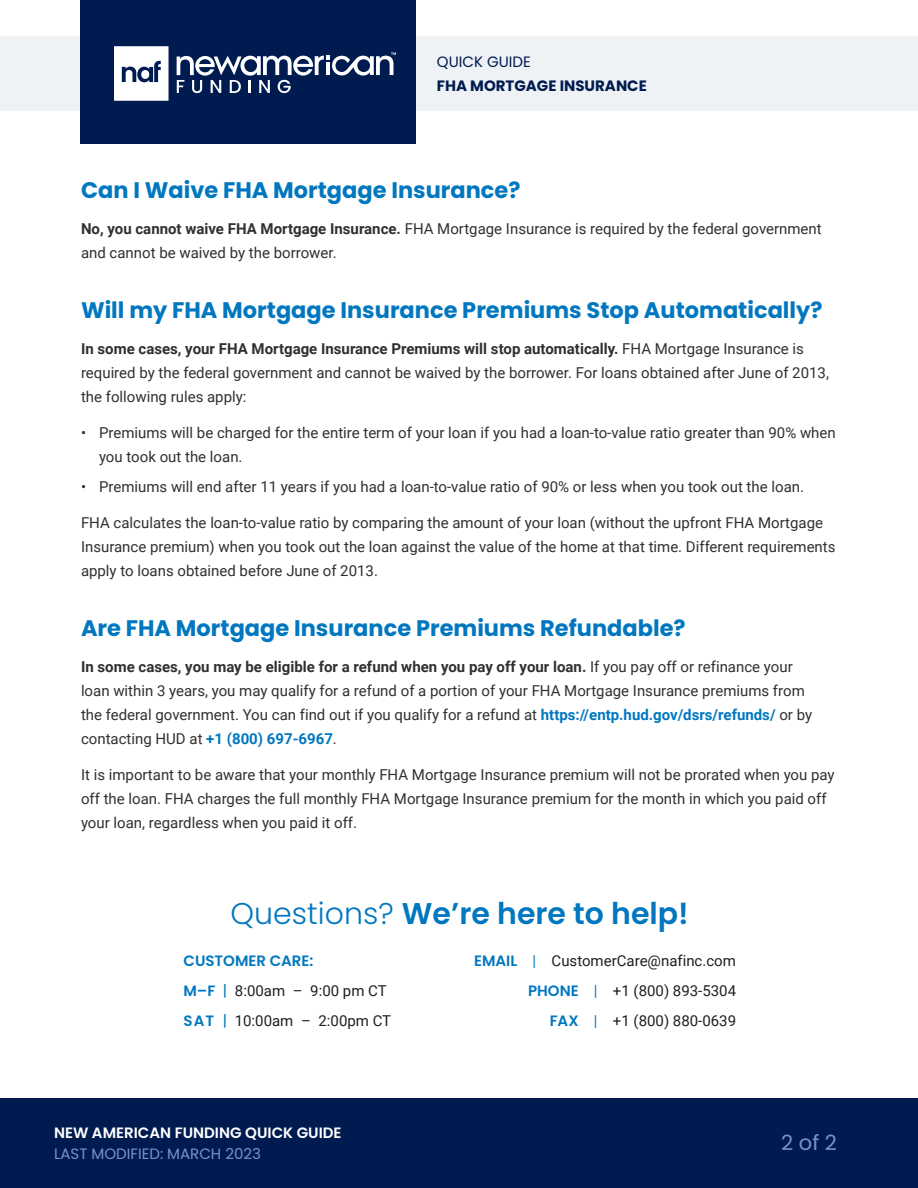
<style>
.page{position:relative;width:918px;height:1188px;background:#fff}
.page>*{position:absolute;margin:0;border:0;box-sizing:border-box;transform-origin:0 0}
.Section_Header{font:600 30px "Poppins";color:#0077bf}
.Section_Header-2{font:700 22.5px "Poppins";color:#0077bf}
.t1{font:21px "Poppins";color:#7893cb}
.Body_Copy_-_Normal{font:15px/24px "Roboto";color:#312f30}
.Section_Subheader{font:15px "Roboto";color:#231f20}
.t2{font:600 15px "Poppins";color:#fff}
.t3{font:15px "Poppins";color:#7893cb}
.t4{font:700 15px "Poppins";color:#001b50}
.Section_Subheader-2{font:600 15px "Poppins";color:#0077bf}
.t5{font:15px "Poppins";color:#001b50}
.s1{font-weight:700}
.s2{font-weight:700;color:#0077bf}
.s3{font-weight:300}
.s4{font-family:"Poppins";font-weight:600;color:#0077bf}
.s5{font-family:"Poppins";color:#0077bf}
.s6{color:#0077bf}
</style>
<div class="page">
<div style="left:0;top:1098px;width:918px;height:90px;background:#001b50"></div>
<div style="left:0;top:36px;width:918px;height:75px;background:#eff2f5"></div>
<div style="left:81px;top:0;width:335px;height:144px;background:#001b50"></div>
<svg style="left:114px;top:46px;width:55px;height:55px;background:#d9dde5"></svg>
<div style="left:141px;top:70px;width:8px;height:9px;background:#fff;border-radius:50%"></div>
<svg style="left:177px;top:52px;width:219px;height:41px"></svg>
<p class="t5" style="left:437px;top:53px;width:95px">QUICK GUIDE</p>
<p class="t4" style="left:437px;top:77px;width:211px">FHA MORTGAGE INSURANCE</p>
<p class="Section_Header-2" style="left:81px;top:177px;width:441px">Can I Waive FHA Mortgage Insurance?</p>
<p class="Body_Copy_-_Normal" style="left:81px;top:216px;width:742px"><span class="s1">No, you cannot waive FHA Mortgage Insurance.</span> FHA Mortgage Insurance is required by the federal government and cannot be waived by the borrower.</p>
<p class="Section_Header-2" style="left:81px;top:297px;width:743px">Will my FHA Mortgage Insurance Premiums Stop Automatically?</p>
<p class="Body_Copy_-_Normal" style="left:81px;top:336px;width:749px"><span class="s1">In some cases, your FHA Mortgage Insurance Premiums will stop automatically.</span> FHA Mortgage Insurance is required by the federal government and cannot be waived by the borrower. For loans obtained after June of 2013, the following rules apply:</p>
<p class="Body_Copy_-_Normal" style="left:99px;top:420px;width:738px;text-indent:-18px">• Premiums will be charged for the entire term of your loan if you had a loan-to-value ratio greater than 90% when you took out the loan.</p>
<p class="Body_Copy_-_Normal" style="left:81px;top:474px;width:725px">• Premiums will end after 11 years if you had a loan-to-value ratio of 90% or less when you took out the loan.</p>
<p class="Body_Copy_-_Normal" style="left:81px;top:510px;width:756px">FHA calculates the loan-to-value ratio by comparing the amount of your loan (without the upfront FHA Mortgage<br>Insurance premium) when you took out the loan against the value of the home at that time. Different requirements apply to loans obtained before June of 2013.</p>
<p class="Section_Header-2" style="left:81px;top:615px;width:606px">Are FHA Mortgage Insurance Premiums Refundable?</p>
<p class="Body_Copy_-_Normal" style="left:81px;top:654px;width:733px"><span class="s1">In some cases, you may be eligible for a refund when you pay off your loan.</span> If you pay off or refinance your loan within 3 years, you may qualify for a refund of a portion of your FHA Mortgage Insurance premiums from the federal government. You can find out if you qualify for a refund at <span class="s2">https://entp.hud.gov/dsrs/refunds/</span> or by contacting HUD at <span class="s2">+1 (800) 697-6967</span>.</p>
<p class="Body_Copy_-_Normal" style="left:81px;top:762px;width:755px">It is important to be aware that your monthly FHA Mortgage Insurance premium will not be prorated when you pay off the loan. FHA charges the full monthly FHA Mortgage Insurance premium for the month in which you paid off your loan, regardless when you paid it off.</p>
<p class="Section_Header" style="left:231px;top:896px;width:460px"><span class="s3">Questions?</span> We’re here to help!</p>
<p class="Section_Subheader-2" style="left:183px;top:952px;width:131px">CUSTOMER CARE:</p>
<p class="Section_Subheader" style="left:183px;top:980px;width:205px"><span class="s4">M–F</span> <span class="s5">|</span> 8:00am – 9:00 pm CT</p>
<p class="Section_Subheader" style="left:183px;top:1010px;width:209px"><span class="s4">SAT</span> <span class="s5">|</span> 10:00am – 2:00pm CT</p>
<p class="Section_Subheader" style="left:474px;top:950px;width:263px"><span class="s4">EMAIL</span> <span class="s6">|</span> CustomerCare@nafinc.com</p>
<p class="Section_Subheader" style="left:528px;top:980px;width:210px"><span class="s4">PHONE</span> <span class="s6">|</span> +1 (800) 893-5304</p>
<p class="Section_Subheader" style="left:550px;top:1010px;width:188px"><span class="s4">FAX</span> <span class="s6">|</span> +1 (800) 880-0639</p>
<p class="t2" style="left:54px;top:1124px;width:289px">NEW AMERICAN FUNDING QUICK GUIDE</p>
<p class="t3" style="left:54px;top:1145px;width:208px">LAST MODIFIED: MARCH 2023</p>
<h3 class="t1" style="left:781px;top:1130px;width:57px">2 OF 2</h3>
</div>
